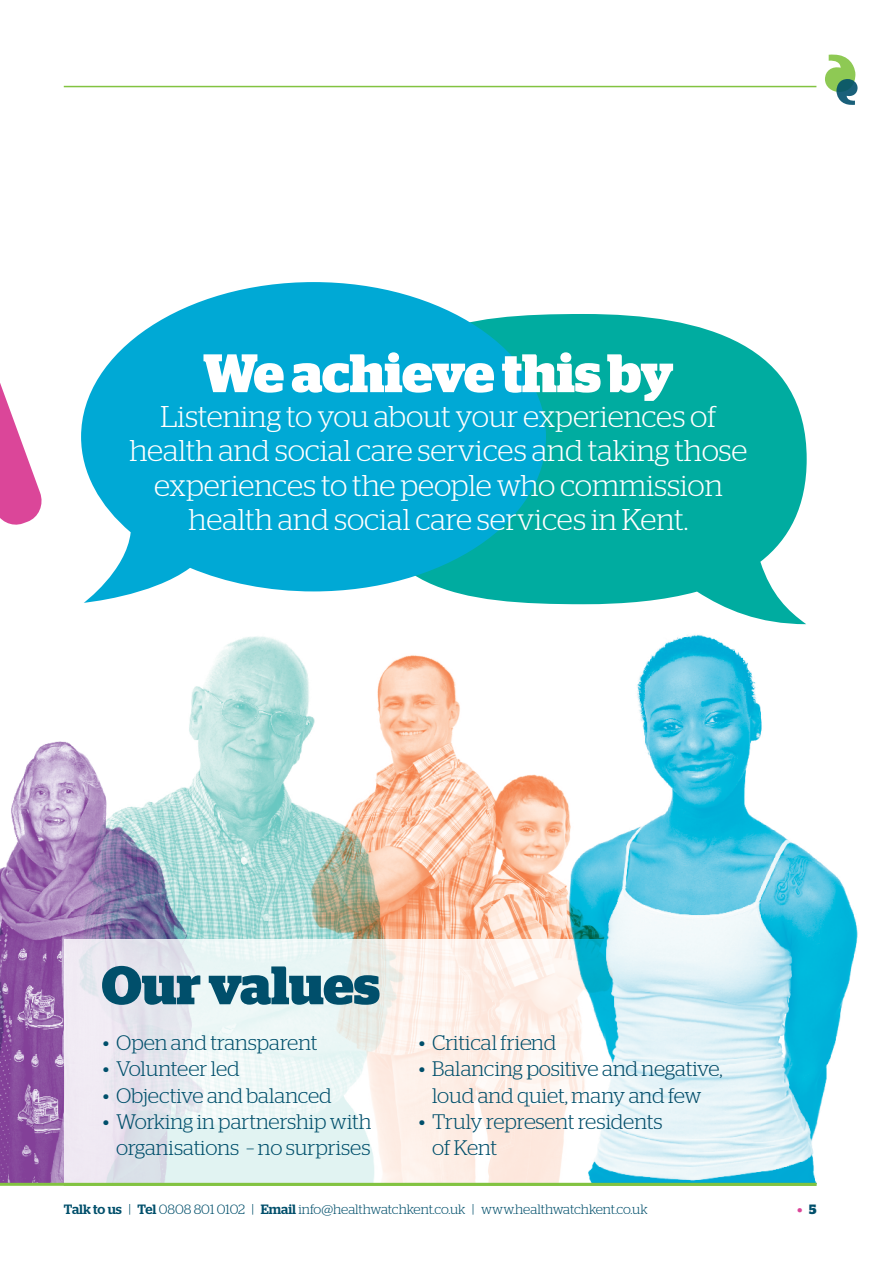
<style>
.page{position:relative;width:893px;height:1263px;background:#fff}
.page>*{position:absolute;margin:0;border:0;box-sizing:border-box;transform-origin:0 0}
.t1{font:700 54px "Stag";letter-spacing:-.01em;color:#fff}
.t2{font:700 54px "Stag";color:#004f6b}
.t3{font:300 30px/34.5px "Stag";color:#fff;text-align:center}
.t4{font:300 21px/26.2px "Stag";color:#004f6b;text-align:center}
.t5{font:300 13.5px "Stag";color:#004f6b}
.t6{font:700 13.5px "Stag";color:#db4699}
.s1{font-weight:500}
.s2{color:#004f6b}
</style>
<div class="page">
<hr style="left:64px;top:86px;width:752px;height:1px;background:#82c341">
<svg style="left:825px;top:54px;width:32px;height:51px"></svg>
<img style="left:189px;top:636px;width:116px;height:303px">
<img style="left:305px;top:655px;width:224px;height:284px">
<img style="left:0;top:721px;width:216px;height:462px">
<svg style="left:64px;top:939px;width:465px;height:244px"></svg>
<svg style="left:0;top:383px;width:42px;height:142px"></svg>
<svg style="left:529px;top:314px;width:278px;height:305px;background:#27b8ae"></svg>
<svg style="left:81px;top:282px;width:465px;height:321px;background:#27b6d7"></svg>
<img style="left:529px;top:619px;width:329px;height:564px">
<hr style="left:0;top:1183px;width:816px;height:3px;background:#82c341">
<h1 class="t1" style="left:203px;top:342px;width:472px">We achieve this by</h1>
<h2 class="t3" style="left:129px;top:398px;width:620px">Listening to you about your experiences of health and social care services and taking those experiences to the people who commission health and social care services in Kent.</h2>
<h1 class="t2" style="left:102px;top:954px;width:280px">Our values</h1>
<p class="t4" style="left:103px;top:1029px;width:216px">• Open and transparent</p>
<p class="t4" style="left:103px;top:1055px;width:138px">• Volunteer led</p>
<p class="t4" style="left:103px;top:1082px;width:231px">• Objective and balanced</p>
<p class="t4" style="left:103px;top:1108px;width:270px">• Working in partnership with organisations – no surprises</p>
<p class="t4" style="left:419px;top:1029px;width:139px">• Critical friend</p>
<p class="t4" style="left:419px;top:1055px;width:305px">• Balancing positive and negative, loud and quiet, many and few</p>
<p class="t4" style="left:432px;top:1108px;width:232px;text-align:left;text-indent:-13px">• Truly represent residents of Kent</p>
<p class="t5" style="left:64px;top:1202px;width:585px"><span class="s1">Talk to us</span> | <span class="s1">Tel</span> 0808 801 0102 | <span class="s1">Email</span> info@healthwatchkent.co.uk | www.healthwatchkent.co.uk</p>
<p class="t6" style="left:797px;top:1201px;width:20px">• <span class="s2">5</span></p>
</div>
